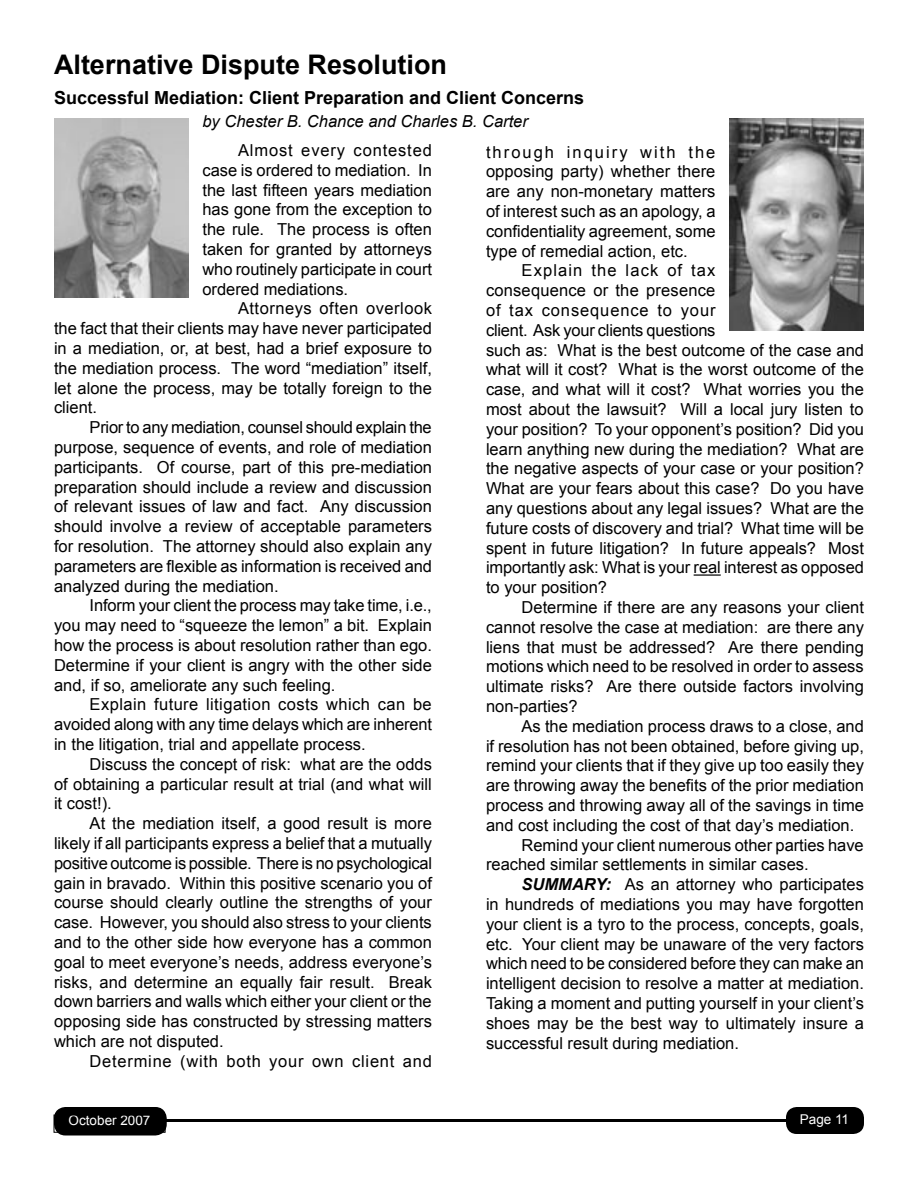
<style>
.page{position:relative;width:918px;height:1188px;background:#fff}
.page>*{position:absolute;margin:0;border:0;box-sizing:border-box;transform-origin:0 0}
.Subhead_1{font:700 27px "Arial";color:#000}
.Subhead_2{font:700 18px "Arial";color:#000}
.Body_text{font:16.5px/19.8px "Arial";color:#000;text-align:justify}
.by_line{font:italic 16.5px "Arial";color:#000}
.Body_text-2{font:16.5px "Arial";letter-spacing:.045em;color:#000}
.t1{font:13.5px "Arial";color:#fff}
.s1{font-weight:700;font-style:italic}
</style>
<div class="page">
<div style="left:53px;top:1107px;width:114px;height:28px;background:#000"></div>
<div style="left:786px;top:1107px;width:78px;height:27px;background:#000"></div>
<hr style="left:81px;top:1119px;width:736px;height:3px;background:#000">
<div style="left:54px;top:1115px;width:111px;height:17px;border:1px solid #000"></div>
<img style="left:729px;top:118px;width:135px;height:212px">
<hr style="left:694px;top:574px;width:27px;height:2px;background:#000">
<img style="left:54px;top:118px;width:135px;height:179px">
<p class="Subhead_1" style="left:54px;top:46px;width:395px">Alternative Dispute Resolution</p>
<p class="Subhead_2" style="left:54px;top:86px;width:532px">Successful Mediation: Client Preparation and Client Concerns</p>
<p class="by_line" style="left:202px;top:110px;width:327px">by Chester B. Chance and Charles B. Carter</p>
<p class="Body_text" style="left:486px;top:142px;width:231px">through inquiry with the opposing party) whether there are any non-monetary matters of interest such as an apology, a confidentiality agreement, some type of remedial action, etc.</p>
<p class="Body_text" style="left:486px;top:261px;width:380px;text-align:left;text-indent:36px">Explain the lack of tax<br>consequence or the presence<br>of tax consequence to your<br>client. Ask your clients questions<br>such as: What is the best outcome of the case and what will it cost? What is the worst outcome of the case, and what will it cost? What worries you the most about the lawsuit? Will a local jury listen to your position? To your opponent’s position? Did you learn anything new during the mediation? What are the negative aspects of your case or your position?<br>What are your fears about this case? Do you have any questions about any legal issues? What are the future costs of discovery and trial? What time will be spent in future litigation? In future appeals? Most importantly ask: What is your real interest as opposed to your position?</p>
<p class="Body_text" style="left:486px;top:597px;width:379px;text-indent:36px">Determine if there are any reasons your client cannot resolve the case at mediation: are there any liens that must be addressed? Are there pending motions which need to be resolved in order to assess ultimate risks? Are there outside factors involving non-parties?</p>
<p class="Body_text" style="left:486px;top:716px;width:379px;text-indent:36px">As the mediation process draws to a close, and if resolution has not been obtained, before giving up, remind your clients that if they give up too easily they are throwing away the benefits of the prior mediation process and throwing away all of the savings in time and cost including the cost of that day’s mediation.</p>
<p class="Body_text" style="left:486px;top:835px;width:379px;text-indent:36px">Remind your client numerous other parties have reached similar settlements in similar cases.</p>
<p class="Body_text" style="left:486px;top:875px;width:380px;text-indent:36px"><span class="s1">SUMMARY:</span> As an attorney who participates in hundreds of mediations you may have forgotten your client is a tyro to the process, concepts, goals, etc. Your client may be unaware of the very factors which need to be considered before they can make an intelligent decision to resolve a matter at mediation.<br>Taking a moment and putting yourself in your client’s shoes may be the best way to ultimately insure a successful result during mediation.</p>
<p class="Body_text" style="left:202px;top:140px;width:231px;text-indent:36px">Almost every contested case is ordered to mediation. In the last fifteen years mediation has gone from the exception to the rule. The process is often taken for granted by attorneys who routinely participate in court ordered mediations.</p>
<p class="Body_text" style="left:54px;top:299px;width:379px;text-indent:184px">Attorneys often overlook the fact that their clients may have never participated in a mediation, or, at best, had a brief exposure to the mediation process. The word “mediation” itself, let alone the process, may be totally foreign to the client.</p>
<p class="Body_text" style="left:54px;top:418px;width:380px;text-indent:36px">Prior to any mediation, counsel should explain the purpose, sequence of events, and role of mediation participants. Of course, part of this pre-mediation preparation should include a review and discussion of relevant issues of law and fact. Any discussion should involve a review of acceptable parameters for resolution. The attorney should also explain any parameters are flexible as information is received and analyzed during the mediation.</p>
<p class="Body_text" style="left:54px;top:596px;width:379px;text-indent:36px">Inform your client the process may take time, i.e., you may need to “squeeze the lemon” a bit. Explain how the process is about resolution rather than ego.<br>Determine if your client is angry with the other side and, if so, ameliorate any such feeling.</p>
<p class="Body_text" style="left:54px;top:695px;width:380px;text-indent:36px">Explain future litigation costs which can be avoided along with any time delays which are inherent in the litigation, trial and appellate process.</p>
<p class="Body_text" style="left:54px;top:754px;width:379px;text-indent:36px">Discuss the concept of risk: what are the odds of obtaining a particular result at trial (and what will it cost!).</p>
<p class="Body_text" style="left:54px;top:814px;width:380px;text-indent:36px">At the mediation itself, a good result is more likely if all participants express a belief that a mutually positive outcome is possible. There is no psychological gain in bravado. Within this positive scenario you of course should clearly outline the strengths of your case. However, you should also stress to your clients and to the other side how everyone has a common goal to meet everyone’s needs, address everyone’s risks, and determine an equally fair result. Break down barriers and walls which either your client or the opposing side has constructed by stressing matters which are not disputed.</p>
<p class="Body_text-2" style="left:90px;top:1050px;width:344px">Determine (with both your own client and</p>
<p class="t1" style="left:69px;top:1111px;width:83px">October 2007</p>
<p class="t1" style="left:800px;top:1111px;width:51px">Page 11</p>
</div>
